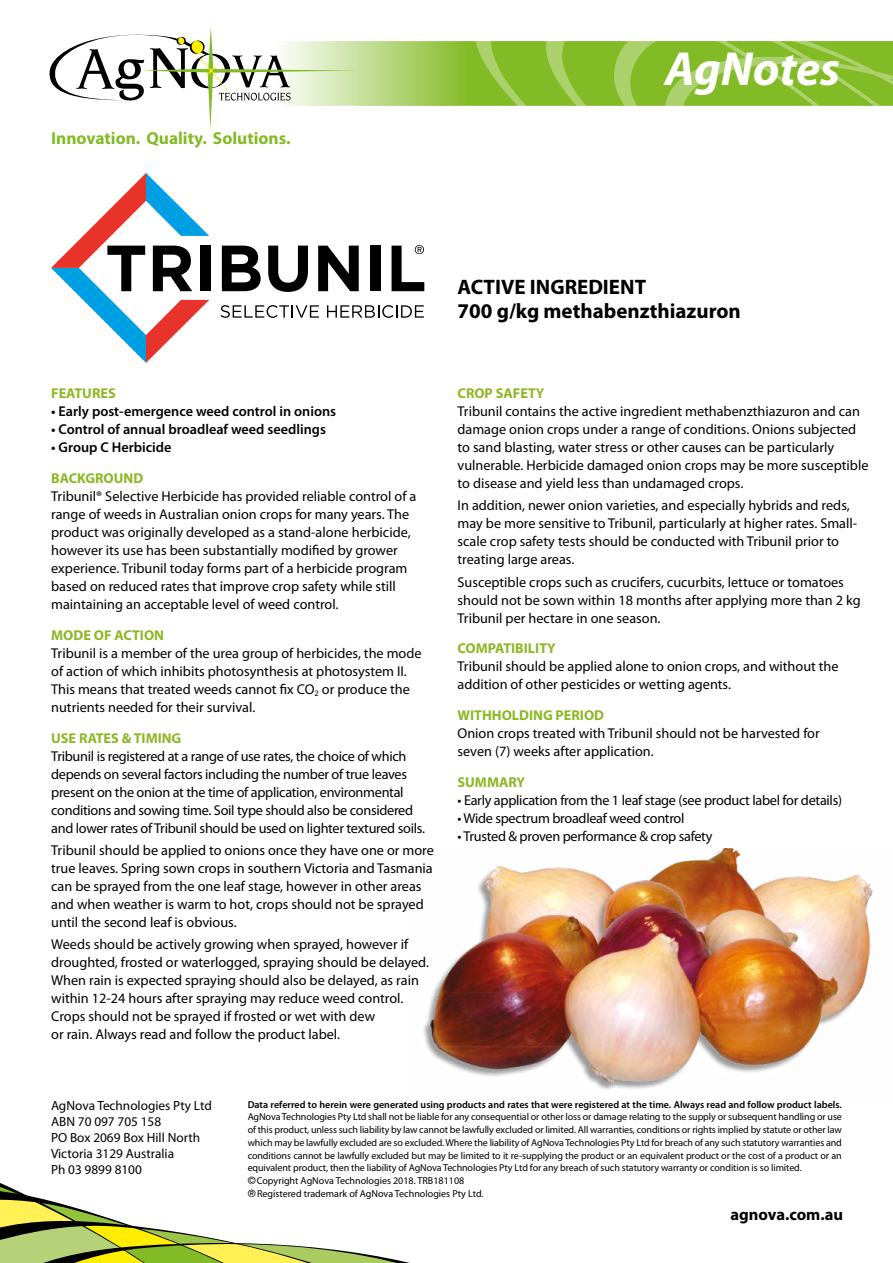
<style>
.page{position:relative;width:893px;height:1263px;background:#fff}
.page>*{position:absolute;margin:0;border:0;box-sizing:border-box;transform-origin:0 0}
.t1{font:italic 700 48px "Myriad Pro";color:#fff}
.t2{font:700 21px/24px "Myriad Pro";color:#000}
.t3{font:700 17.4px "Myriad Pro";color:#83bb26}
.t4{font:700 16.5px "Myriad Pro";color:#000}
.t5{font:14.25px/18px "Myriad Pro";color:#000}
.t6{font:14.25px/18px "Myriad Pro";letter-spacing:-.02em;color:#000}
.t7{font:600 14.25px "Myriad Pro";color:#000}
.t8{font:700 14.25px "Myriad Pro";color:#8db724}
.t9{font:13.35px/15.9px "Myriad Pro";color:#000}
.t10{font:10.05px/12.8px "Myriad Pro";letter-spacing:-.01em;color:#000}
.t11{font:600 10.05px "Myriad Pro";color:#000}
.s1{font-family:"Helvetica Neue"}
</style>
<div class="page">
<svg style="left:0;top:1183px;width:410px;height:80px"></svg>
<svg style="left:49px;top:27px;width:844px;height:103px"></svg>
<img style="left:423px;top:848px;width:450px;height:242px">
<svg style="left:221px;top:305px;width:98px;height:13px"></svg>
<svg style="left:327px;top:305px;width:97px;height:13px"></svg>
<div style="left:200px;top:246px;width:10px;height:45px;background:#000"></div>
<svg style="left:222px;top:246px;width:39px;height:45px"></svg>
<svg style="left:268px;top:246px;width:40px;height:46px"></svg>
<svg style="left:318px;top:246px;width:41px;height:45px"></svg>
<div style="left:370px;top:246px;width:10px;height:45px;background:#000"></div>
<svg style="left:392px;top:245px;width:32px;height:46px"></svg>
<svg style="left:51px;top:173px;width:158px;height:190px"></svg>
<p class="t3" style="left:51px;top:127px;width:241px">Innovation. Quality. Solutions.</p>
<h1 class="t1" style="left:665px;top:38px;width:177px">AgNotes</h1>
<h2 class="t2" style="left:457px;top:274px;width:285px">ACTIVE INGREDIENT<br>700 g/kg methabenzthiazuron</h2>
<p class="t8" style="left:51px;top:384px;width:66px">FEATURES</p>
<p class="t7" style="left:51px;top:402px;width:286px">• Early post-emergence weed control in onions</p>
<p class="t7" style="left:51px;top:420px;width:276px">• Control of annual broadleaf weed seedlings</p>
<p class="t7" style="left:51px;top:438px;width:122px">• Group C Herbicide</p>
<p class="t8" style="left:51px;top:469px;width:94px">BACKGROUND</p>
<p class="t5" style="left:51px;top:487px;width:367px">Tribunil® Selective Herbicide has provided reliable control of a range of weeds in Australian onion crops for many years. The product was originally developed as a stand-alone herbicide, however its use has been substantially modified by grower experience. Tribunil today forms part of a herbicide program based on reduced rates that improve crop safety while still maintaining an acceptable level of weed control.</p>
<p class="t8" style="left:51px;top:626px;width:114px">MODE OF ACTION</p>
<p class="t5" style="left:51px;top:644px;width:372px">Tribunil is a member of the urea group of herbicides, the mode of action of which inhibits photosynthesis at photosystem II.<br>This means that treated weeds cannot fix CO<sub>2</sub> or produce the nutrients needed for their survival.</p>
<p class="t8" style="left:51px;top:728px;width:132px">USE RATES &amp; TIMING</p>
<p class="t6" style="left:51px;top:746px;width:375px">Tribunil is registered at a range of use rates, the choice of which depends on several factors including the number of true leaves present on the onion at the time of application, environmental conditions and sowing time. Soil type should also be considered and lower rates of Tribunil should be used on lighter textured soils.</p>
<p class="t5" style="left:51px;top:841px;width:384px">Tribunil should be applied to onions once they have one or more true leaves. Spring sown crops in southern Victoria and Tasmania can be sprayed from the one leaf stage, however in other areas and when weather is warm to hot, crops should not be sprayed until the second leaf is obvious.</p>
<p class="t5" style="left:51px;top:935px;width:379px">Weeds should be actively growing when sprayed, however if droughted, frosted or waterlogged, spraying should be delayed.<br>When rain is expected spraying should also be delayed, as rain within 12-24 hours after spraying may reduce weed control.<br>Crops should not be sprayed if frosted or wet with dew<br>or rain. Always read and follow the product label.</p>
<p class="t8" style="left:457px;top:384px;width:88px">CROP SAFETY</p>
<p class="t5" style="left:457px;top:402px;width:412px">Tribunil contains the active ingredient methabenzthiazuron and can damage onion crops under a range of conditions. Onions subjected to sand blasting, water stress or other causes can be particularly vulnerable. Herbicide damaged onion crops may be more susceptible to disease and yield less than undamaged crops.</p>
<p class="t5" style="left:457px;top:496px;width:401px">In addition, newer onion varieties, and especially hybrids and reds, may be more sensitive to Tribunil, particularly at higher rates. Small&shy;scale crop safety tests should be conducted with Tribunil prior to treating large areas.</p>
<p class="t5" style="left:457px;top:573px;width:405px">Susceptible crops such as crucifers, cucurbits, lettuce or tomatoes should not be sown within 18 months after applying more than 2 kg<br>Tribunil per hectare in one season.</p>
<p class="t8" style="left:457px;top:639px;width:100px">COMPATIBILITY</p>
<p class="t5" style="left:457px;top:657px;width:383px">Tribunil should be applied alone to onion crops, and without the addition of other pesticides or wetting agents.</p>
<p class="t8" style="left:457px;top:706px;width:148px">WITHHOLDING PERIOD</p>
<p class="t5" style="left:457px;top:724px;width:364px">Onion crops treated with Tribunil should not be harvested for seven (7) weeks after application.</p>
<p class="t8" style="left:457px;top:773px;width:69px">SUMMARY</p>
<p class="t6" style="left:457px;top:791px;width:386px">• Early application from the 1 leaf stage (see product label for details)</p>
<p class="t6" style="left:457px;top:809px;width:228px">• Wide spectrum broadleaf weed control</p>
<p class="t6" style="left:457px;top:827px;width:257px">• Trusted &amp; proven performance &amp; crop safety</p>
<p class="t9" style="left:51px;top:1097px;width:162px">AgNova Technologies Pty Ltd<br>ABN 70 097 705 158<br>PO Box 2069 Box Hill North<br>Victoria 3129 Australia<br>Ph 03 9899 8100</p>
<p class="t11" style="left:248px;top:1098px;width:596px">Data referred to herein were generated using products and rates that were registered at the time. Always read and follow product labels.</p>
<p class="t10" style="left:248px;top:1110px;width:596px">AgNova Technologies Pty Ltd shall not be liable for any consequential or other loss or damage relating to the supply or subsequent handling or use of this product, unless such liability by law cannot be lawfully excluded or limited. All warranties, conditions or rights implied by statute or other law which may be lawfully excluded are so excluded. Where the liability of AgNova Technologies Pty Ltd for breach of any such statutory warranties and conditions cannot be lawfully excluded but may be limited to it re-supplying the product or an equivalent product or the cost of a product or an equivalent product, then the liability of AgNova Technologies Pty Ltd for any breach of such statutory warranty or condition is so limited. <span class="s1">©</span>Copyright AgNova Technologies 2018. TRB181108<br><span class="s1">®</span> Registered trademark of AgNova Technologies Pty Ltd.</p>
<p class="t4" style="left:730px;top:1204px;width:114px">agnova.com.au</p>
</div>
